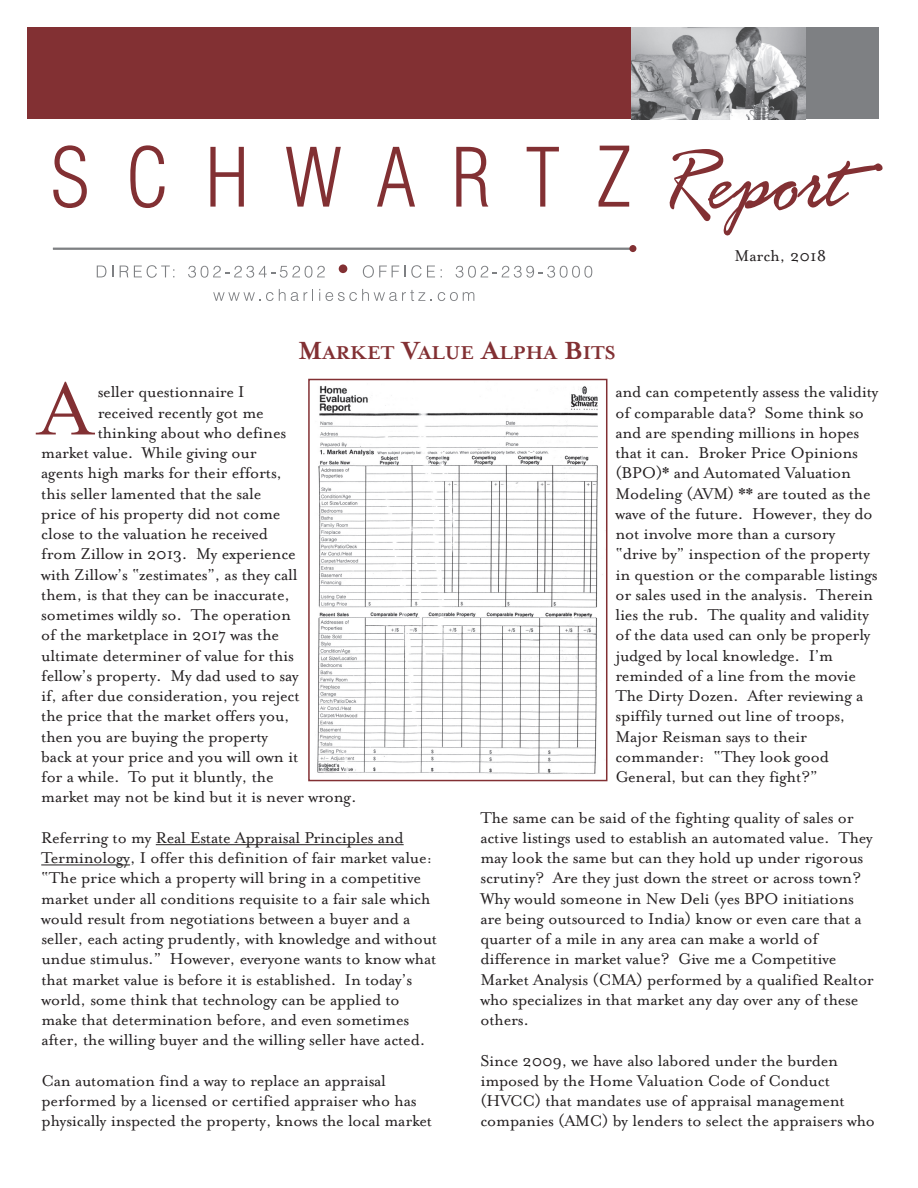
<style>
.page{position:relative;width:918px;height:1188px;background:#fff}
.page>*{position:absolute;margin:0;border:0;box-sizing:border-box;transform-origin:0 0}
.t1{font:85.5px "Mrs Eaves Roman";color:#823033}
.t2{font:700 21.3px "Mrs Eaves";color:#823033}
.t3{font:18px/20.2px "Mrs Eaves Roman";letter-spacing:-.01em;color:#231f20}
.s1{font-size:28.5px}
</style>
<div class="page">
<hr style="left:156px;top:844px;width:248px;height:1px;background:#231f20">
<hr style="left:41px;top:865px;width:89px;height:1px;background:#231f20">
<svg style="left:97px;top:266px;width:9px;height:11px"></svg>
<svg style="left:120px;top:266px;width:8px;height:11px"></svg>
<svg style="left:134px;top:265px;width:40px;height:13px"></svg>
<svg style="left:188px;top:266px;width:137px;height:12px"></svg>
<div style="left:339px;top:264px;width:8px;height:9px;background:#823033;border-radius:50%"></div>
<svg style="left:363px;top:265px;width:72px;height:13px"></svg>
<svg style="left:456px;top:266px;width:136px;height:12px"></svg>
<svg style="left:213px;top:292px;width:47px;height:9px"></svg>
<svg style="left:266px;top:289px;width:47px;height:12px"></svg>
<svg style="left:326px;top:289px;width:99px;height:12px"></svg>
<svg style="left:438px;top:292px;width:36px;height:9px"></svg>
<div style="left:27px;top:27px;width:605px;height:92px;background:#823033"></div>
<div style="left:805px;top:27px;width:74px;height:92px;background:#7e8083"></div>
<hr style="left:53px;top:248px;width:578px;height:2px;background:#7e8083">
<div style="left:629px;top:245px;width:7px;height:7px;background:#823033;border-radius:50%"></div>
<svg style="left:53px;top:145px;width:34px;height:63px"></svg>
<svg style="left:130px;top:145px;width:35px;height:63px"></svg>
<svg style="left:210px;top:147px;width:34px;height:60px"></svg>
<svg style="left:286px;top:147px;width:55px;height:60px"></svg>
<svg style="left:377px;top:147px;width:38px;height:60px"></svg>
<svg style="left:456px;top:147px;width:32px;height:60px"></svg>
<svg style="left:527px;top:147px;width:32px;height:60px"></svg>
<svg style="left:599px;top:146px;width:30px;height:61px"></svg>
<svg style="left:669px;top:149px;width:214px;height:87px"></svg>
<img style="left:631px;top:27px;width:175px;height:92px">
<img style="left:317px;top:386px;width:286px;height:388px">
<div style="left:308px;top:379px;width:299px;height:402px;border:2px solid #823033"></div>
<p class="t2" style="left:298px;top:339px;width:319px"><span class="s1">M</span>ARKET <span class="s1">V</span>ALUE <span class="s1">A</span>LPHA <span class="s1">B</span>ITS</p>
<p class="t3" style="left:734px;top:248px;width:93px">March, 2018</p>
<h1 class="t1" style="left:39px;top:381px;width:54px">A</h1>
<p class="t3" style="left:98px;top:384px;width:148px">seller questionnaire I</p>
<p class="t3" style="left:98px;top:404px;width:168px">received recently got me</p>
<p class="t3" style="left:98px;top:425px;width:190px">thinking about who defines</p>
<p class="t3" style="left:41px;top:445px;width:217px">market value. While giving our</p>
<p class="t3" style="left:41px;top:465px;width:243px">agents high marks for their efforts,</p>
<p class="t3" style="left:41px;top:485px;width:222px">this seller lamented that the sale</p>
<p class="t3" style="left:41px;top:506px;width:241px">price of his property did not come</p>
<p class="t3" style="left:41px;top:526px;width:228px">close to the valuation he received</p>
<p class="t3" style="left:41px;top:546px;width:256px">from Zillow in 2013. My experience</p>
<p class="t3" style="left:41px;top:566px;width:258px">with Zillow’s “zestimates”, as they call</p>
<p class="t3" style="left:41px;top:587px;width:250px">them, is that they can be inaccurate,</p>
<p class="t3" style="left:41px;top:607px;width:251px">sometimes wildly so. The operation</p>
<p class="t3" style="left:41px;top:627px;width:239px">of the marketplace in 2017 was the</p>
<p class="t3" style="left:41px;top:647px;width:254px">ultimate determiner of value for this</p>
<p class="t3" style="left:41px;top:668px;width:259px">fellow’s property. My dad used to say</p>
<p class="t3" style="left:41px;top:688px;width:260px">if, after due consideration, you reject</p>
<p class="t3" style="left:41px;top:708px;width:250px">the price that the market offers you,</p>
<p class="t3" style="left:41px;top:728px;width:229px">then you are buying the property</p>
<p class="t3" style="left:41px;top:749px;width:259px">back at your price and you will own it</p>
<p class="t3" style="left:41px;top:769px;width:234px">for a while. To put it bluntly, the</p>
<p class="t3" style="left:41px;top:789px;width:317px">market may not be kind but it is never wrong.</p>
<p class="t3" style="left:41px;top:830px;width:398px">Referring to my Real Estate Appraisal Principles and Terminology, I offer this definition of fair market value: “The price which a property will bring in a competitive market under all conditions requisite to a fair sale which would result from negotiations between a buyer and a seller, each acting prudently, with knowledge and without undue stimulus.” However, everyone wants to know what that market value is before it is established. In today’s world, some think that technology can be applied to make that determination before, and even sometimes after, the willing buyer and the willing seller have acted.</p>
<p class="t3" style="left:42px;top:1073px;width:392px">Can automation find a way to replace an appraisal performed by a licensed or certified appraiser who has physically inspected the property, knows the local market</p>
<p class="t3" style="left:615px;top:384px;width:265px">and can competently assess the validity of comparable data? Some think so and are spending millions in hopes that it can. Broker Price Opinions (BPO)* and Automated Valuation Modeling (AVM) ** are touted as the wave of the future. However, they do not involve more than a cursory “drive by” inspection of the property in question or the comparable listings or sales used in the analysis. Therein lies the rub. The quality and validity of the data used can only be properly judged by local knowledge. I’m reminded of a line from the movie The Dirty Dozen. After reviewing a spiffily turned out line of troops, Major Reisman says to their commander: “They look good General, but can they fight?”</p>
<p class="t3" style="left:480px;top:809px;width:395px">The same can be said of the fighting quality of sales or active listings used to establish an automated value. They may look the same but can they hold up under rigorous scrutiny? Are they just down the street or across town?<br>Why would someone in New Deli (yes BPO initiations are being outsourced to India) know or even care that a quarter of a mile in any area can make a world of difference in market value? Give me a Competitive Market Analysis (CMA) performed by a qualified Realtor who specializes in that market any day over any of these others.</p>
<p class="t3" style="left:480px;top:1052px;width:396px">Since 2009, we have also labored under the burden imposed by the Home Valuation Code of Conduct (HVCC) that mandates use of appraisal management companies (AMC) by lenders to select the appraisers who</p>
</div>
